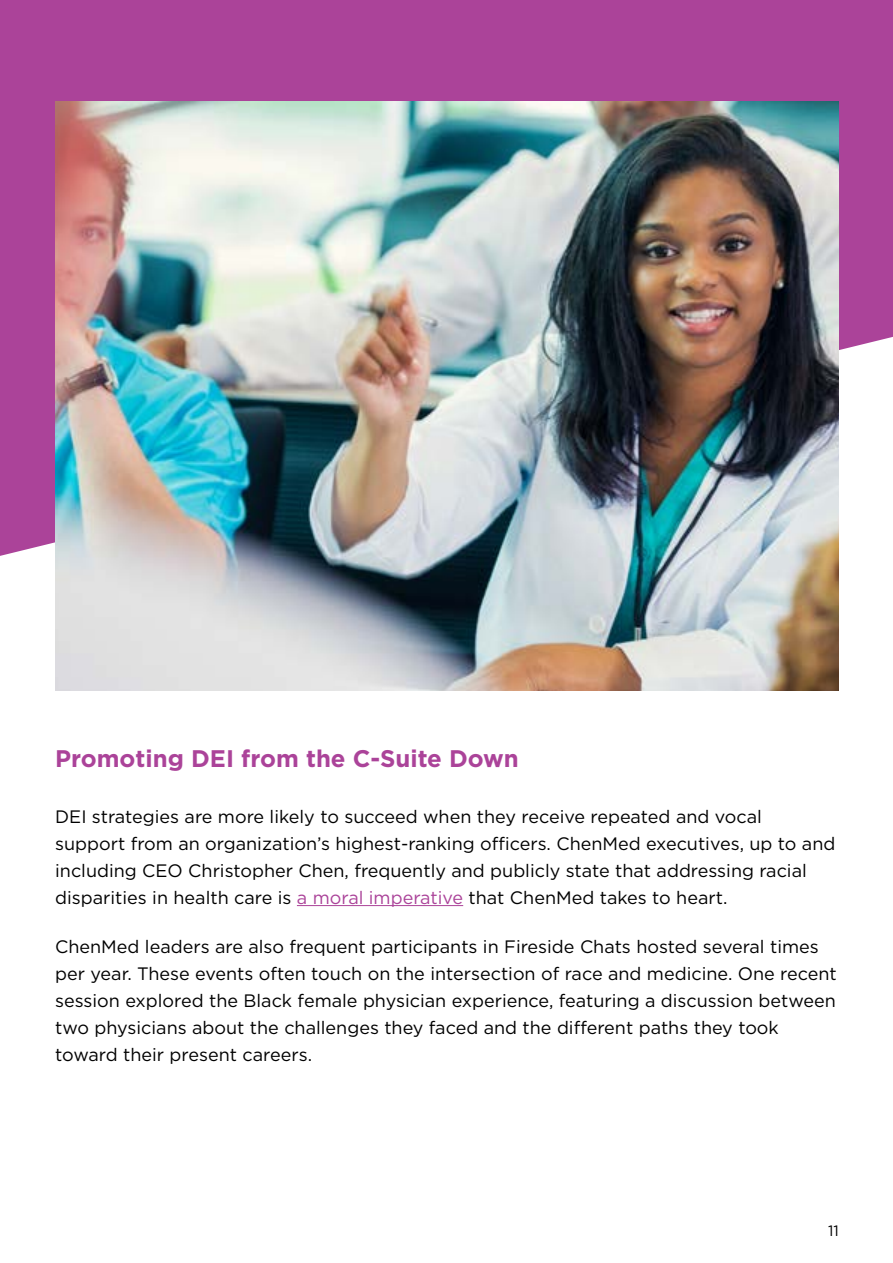
<style>
.page{position:relative;width:893px;height:1263px;background:#fff}
.page>*{position:absolute;margin:0;border:0;box-sizing:border-box;transform-origin:0 0}
.t1{font:700 24px "Gotham";color:#ab4399}
.t2{font:18px/27px "Gotham";color:#000}
.t3{font:15px "Gotham";color:#000}
.s1{color:#ab4399}
</style>
<div class="page">
<svg style="left:0;top:0;width:893px;height:556px;background:#b252a1"></svg>
<img style="left:55px;top:101px;width:784px;height:590px">
<hr style="left:297px;top:905px;width:166px;height:1px;background:#ab4399">
<h1 class="t1" style="left:55px;top:742px;width:465px">Promoting DEI from the C-Suite Down</h1>
<p class="t2" style="left:55px;top:802px;width:782px">DEI strategies are more likely to succeed when they receive repeated and vocal support from an organization’s highest-ranking officers. ChenMed executives, up to and including CEO Christopher Chen, frequently and publicly state that addressing racial disparities in health care is <span class="s1">a moral imperative</span> that ChenMed takes to heart.</p>
<p class="t2" style="left:55px;top:932px;width:783px">ChenMed leaders are also frequent participants in Fireside Chats hosted several times per year. These events often touch on the intersection of race and medicine. One recent session explored the Black female physician experience, featuring a discussion between two physicians about the challenges they faced and the different paths they took toward their present careers.</p>
<p class="t3" style="left:828px;top:1221px;width:12px">11</p>
</div>
